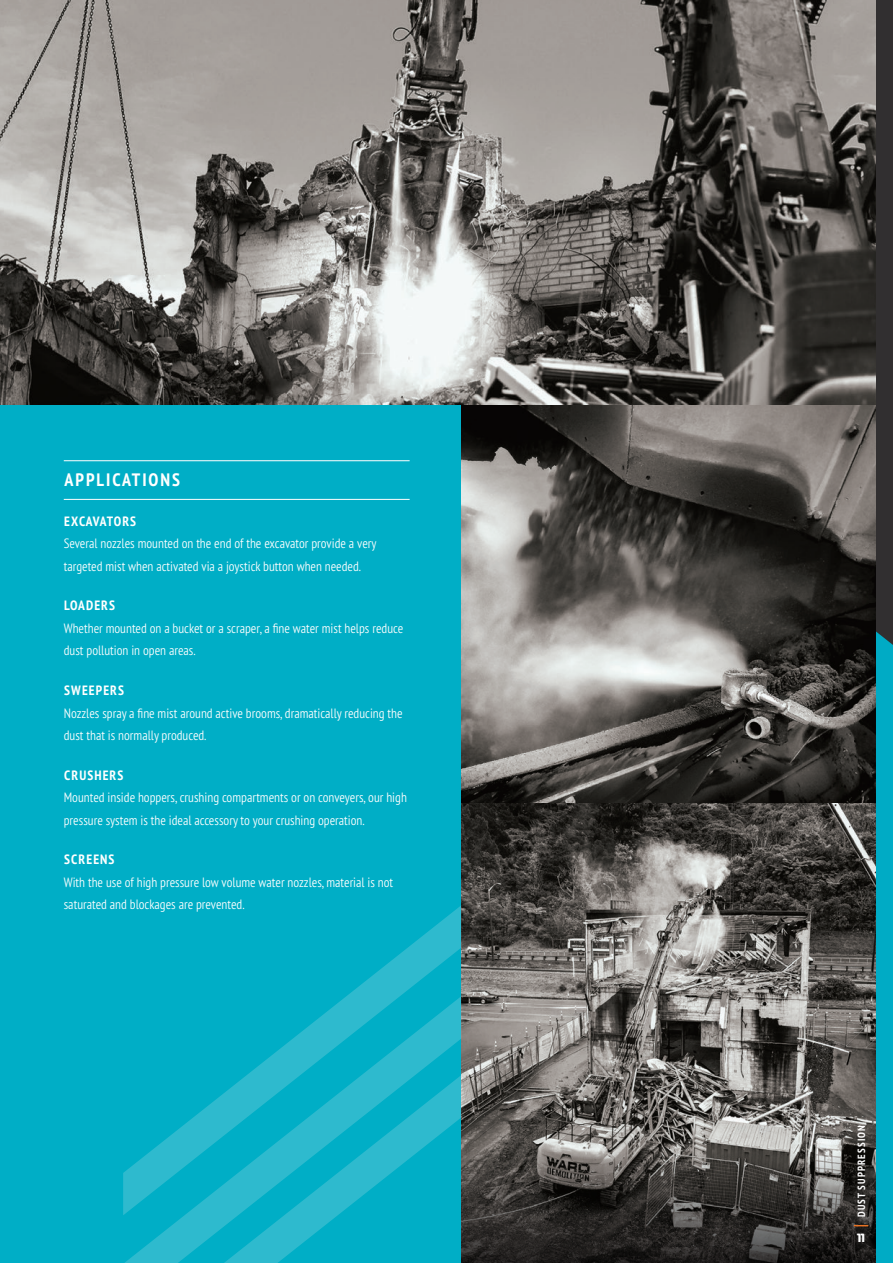
<style>
.page{position:relative;width:893px;height:1263px;background:#fff}
.page>*{position:absolute;margin:0;border:0;box-sizing:border-box;transform-origin:0 0}
.Features_head{font:700 condensed 18px "PT Sans Pro";letter-spacing:.11em;color:#fff}
.Body_copy_9pt{font:300 condensed 13.5px/22.5px "PT Sans Pro";color:#fff}
.t1{font:700 12px "Magistral";color:#fff}
.t2{font:700 condensed 10.5px "PT Sans Pro";letter-spacing:.11em;color:#fff}
.s1{font-weight:700}
</style>
<div class="page">
<div style="left:0;top:404px;width:462px;height:859px;background:#00aec6"></div>
<img style="left:461px;top:802px;width:415px;height:324px">
<img style="left:461px;top:404px;width:415px;height:398px">
<img style="left:0;top:0;width:876px;height:404px">
<svg style="left:461px;top:1126px;width:415px;height:137px;background:#474442"></svg>
<svg style="left:125px;top:1215px;width:213px;height:48px"></svg>
<svg style="left:123px;top:906px;width:338px;height:309px"></svg>
<hr style="left:64px;top:460px;width:346px;height:1px;background:#fff">
<hr style="left:64px;top:499px;width:346px;height:1px;background:#fff">
<svg style="left:854px;top:1225px;width:14px;height:1px"></svg>
<div style="left:876px;top:0;width:17px;height:1263px;background:#312f30"></div>
<div style="left:876px;top:631px;width:17px;height:632px;background:#00abc5"></div>
<p class="Features_head" style="left:64px;top:468px;width:117px">APPLICATIONS</p>
<p class="Body_copy_9pt" style="left:64px;top:510px;width:314px"><span class="s1">EXCAVATORS<br></span>Several nozzles mounted on the end of the excavator provide a very targeted mist when activated via a joystick button when needed.</p>
<p class="Body_copy_9pt" style="left:64px;top:594px;width:341px"><span class="s1">LOADERS<br></span>Whether mounted on a bucket or a scraper, a fine water mist helps reduce dust pollution in open areas.</p>
<p class="Body_copy_9pt" style="left:64px;top:679px;width:340px"><span class="s1">SWEEPERS<br></span>Nozzles spray a fine mist around active brooms, dramatically reducing the dust that is normally produced.</p>
<p class="Body_copy_9pt" style="left:64px;top:763px;width:345px"><span class="s1">CRUSHERS<br></span>Mounted inside hoppers, crushing compartments or on conveyers, our high pressure system is the ideal accessory to your crushing operation.</p>
<p class="Body_copy_9pt" style="left:64px;top:848px;width:331px"><span class="s1">SCREENS<br></span>With the use of high pressure low volume water nozzles, material is not saturated and blockages are prevented.</p>
<p class="t2" style="left:854px;top:1217px;width:93px;rotate:-90deg">DUST SUPPRESSION</p>
<p class="t1" style="left:857px;top:1230px;width:10px">11</p>
</div>
